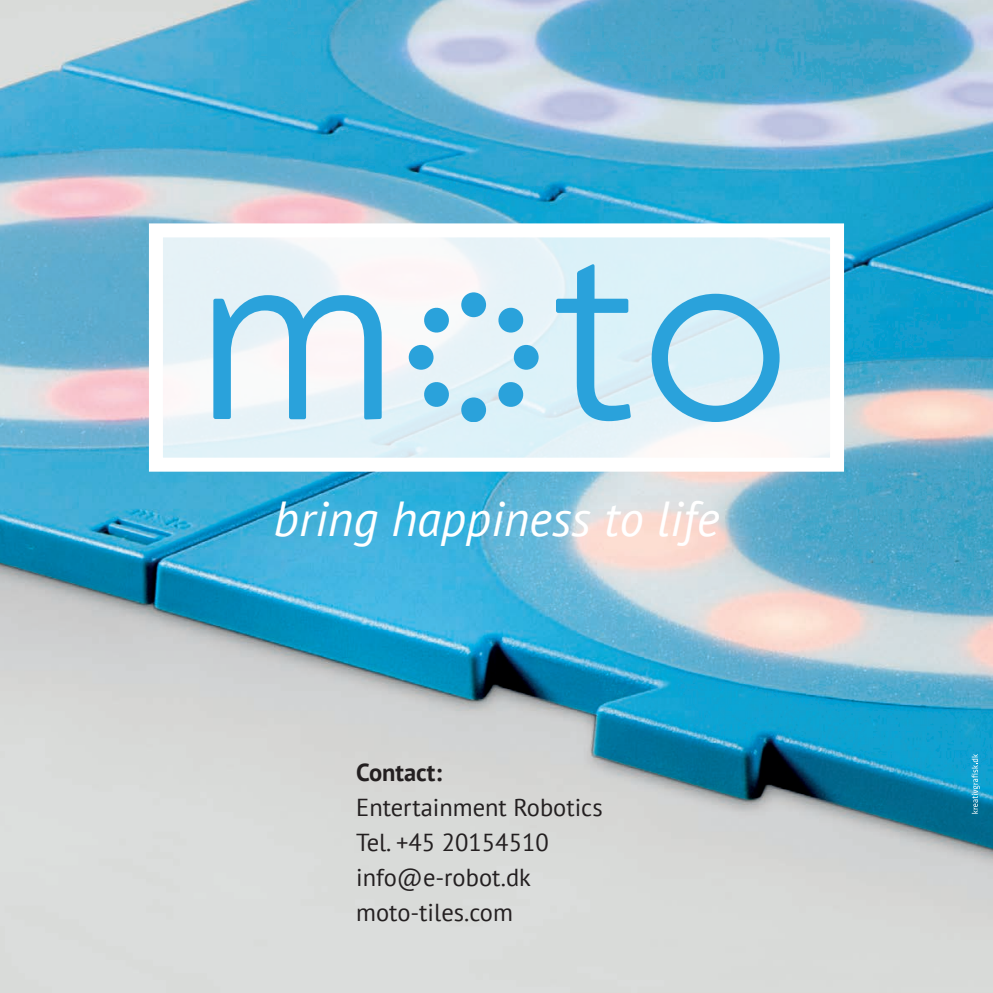
<style>
.page{position:relative;width:993px;height:993px;background:#fff}
.page>*{position:absolute;margin:0;border:0;box-sizing:border-box;transform-origin:0 0}
.t1{font:italic 49px "PT Sans";color:#fff}
.Brød{font:24.5px "PT Sans";color:#231f20}
.Brød-2{font:700 24.5px "PT Sans";color:#231f20}
</style>
<div class="page">
<img style="left:0;top:0;width:992px;height:992px">
<svg style="left:164px;top:238px;width:664px;height:218px;fill:#e6f2f8"></svg>
<svg style="left:651px;top:294px;width:128px;height:128px;background:#9fd5ed"></svg>
<svg style="left:213px;top:295px;width:168px;height:124px"></svg>
<svg style="left:556px;top:264px;width:74px;height:157px;background:#a1d7ee"></svg>
<div style="left:461px;top:292px;width:25px;height:25px;background:#2aa2db;border-radius:50%"></div>
<div style="left:461px;top:397px;width:25px;height:25px;background:#2aa2db;border-radius:50%"></div>
<svg style="left:423px;top:306px;width:27px;height:28px"></svg>
<svg style="left:497px;top:381px;width:27px;height:27px"></svg>
<div style="left:408px;top:345px;width:25px;height:24px;background:#2aa2db;border-radius:50%"></div>
<div style="left:513px;top:345px;width:25px;height:24px;background:#2aa2db;border-radius:50%"></div>
<svg style="left:423px;top:381px;width:27px;height:27px"></svg>
<svg style="left:497px;top:306px;width:27px;height:28px"></svg>
<svg style="left:971px;top:753px;width:8px;height:60px"></svg>
<p class="t1" style="left:273px;top:488px;width:447px">bring happiness to life</p>
<p class="Brød-2" style="left:356px;top:755px;width:87px">Contact:</p>
<p class="Brød" style="left:356px;top:791px;width:248px">Entertainment Robotics</p>
<p class="Brød" style="left:356px;top:826px;width:194px">Tel. +45 20154510</p>
<p class="Brød" style="left:356px;top:861px;width:176px">info@e-robot.dk</p>
<p class="Brød" style="left:356px;top:896px;width:158px">moto-tiles.com</p>
</div>
